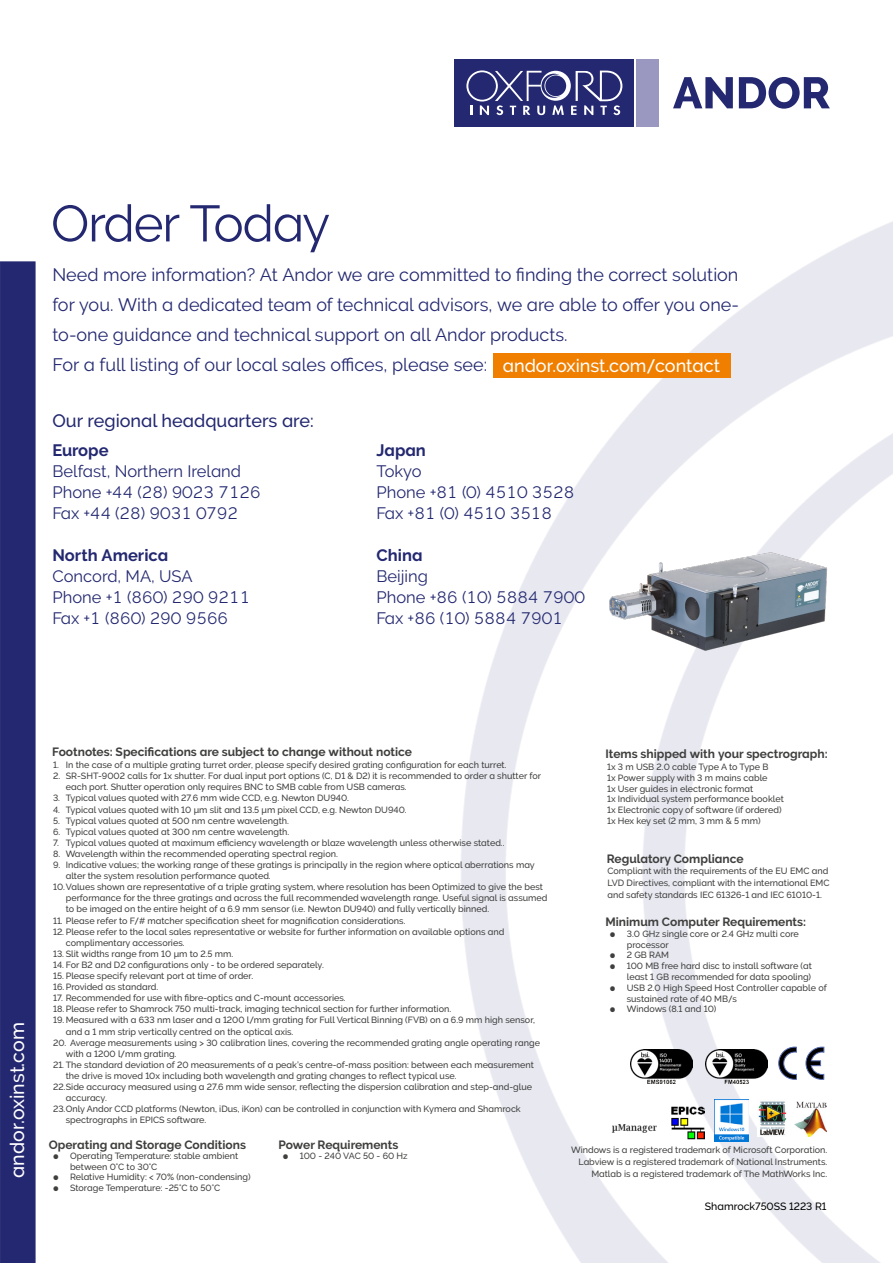
<style>
.page{position:relative;width:893px;height:1263px;background:#fff}
.page>*{position:absolute;margin:0;border:0;box-sizing:border-box;transform-origin:0 0}
.t1{font:51px "Oxford Raleway Regular";letter-spacing:-.025em;color:#232870}
.t2{font:19.5px "Oxford Raleway Medium";color:#fff}
.t3{font:18px/30px "Oxford Raleway Regular";color:#232870}
.t4{font:18px "Oxford Raleway Medium";color:#232870}
.t5{font:18px "Oxford Raleway Medium";color:#fff}
.t6{font:16.5px "Oxford Raleway Regular";color:#232870}
.t7{font:16.5px "Oxford Raleway Bold";color:#232870}
.t8{font:12px "Oxford Raleway Bold";color:#3f3f3e}
.t9{font:10.5px "Oxford Raleway Medium";color:#000}
.t10{font:9px/10.8px "Oxford Raleway Medium";color:#3f3f3e}
</style>
<div class="page">
<img style="left:0;top:59px;width:893px;height:1204px">
<img style="left:758px;top:1099px;width:30px;height:37px">
<img style="left:794px;top:1101px;width:32px;height:36px">
<img style="left:631px;top:1050px;width:61px;height:33px">
<img style="left:706px;top:1050px;width:61px;height:33px">
<img style="left:608px;top:1122px;width:53px;height:11px">
<img style="left:672px;top:1107px;width:32px;height:32px">
<img style="left:715px;top:1099px;width:34px;height:42px">
<svg style="left:806px;top:1047px;width:18px;height:32px"></svg>
<svg style="left:779px;top:1047px;width:17px;height:32px"></svg>
<img style="left:608px;top:552px;width:219px;height:100px">
<div style="left:493px;top:353px;width:237px;height:24px;background:#f07f00"></div>
<h1 class="t1" style="left:51px;top:194px;width:281px">Order Today</h1>
<p class="t3" style="left:53px;top:260px;width:688px">Need more information? At Andor we are committed to finding the correct solution for you. With a dedicated team of technical advisors, we are able to offer you one&shy;to-one guidance and technical support on all Andor products.<br>For a full listing of our local sales offices, please see:</p>
<h3 class="t4" style="left:53px;top:410px;width:263px">Our regional headquarters are:</h3>
<h3 class="t7" style="left:53px;top:441px;width:58px">Europe</h3>
<h3 class="t7" style="left:377px;top:441px;width:51px">Japan</h3>
<h3 class="t6" style="left:53px;top:462px;width:190px">Belfast, Northern Ireland</h3>
<h3 class="t6" style="left:377px;top:462px;width:47px">Tokyo</h3>
<h3 class="t6" style="left:53px;top:483px;width:210px">Phone +44 (28) 9023 7126</h3>
<h3 class="t6" style="left:377px;top:483px;width:199px">Phone +81 (0) 4510 3528</h3>
<h3 class="t6" style="left:53px;top:504px;width:187px">Fax +44 (28) 9031 0792</h3>
<h3 class="t6" style="left:377px;top:504px;width:177px">Fax +81 (0) 4510 3518</h3>
<h3 class="t7" style="left:53px;top:546px;width:117px">North America</h3>
<h3 class="t7" style="left:377px;top:546px;width:47px">China</h3>
<h3 class="t6" style="left:53px;top:567px;width:142px">Concord, MA, USA</h3>
<h3 class="t6" style="left:377px;top:567px;width:53px">Beijing</h3>
<h3 class="t6" style="left:53px;top:588px;width:199px">Phone +1 (860) 290 9211</h3>
<h3 class="t6" style="left:377px;top:588px;width:210px">Phone +86 (10) 5884 7900</h3>
<h3 class="t6" style="left:53px;top:609px;width:177px">Fax +1 (860) 290 9566</h3>
<h3 class="t6" style="left:377px;top:609px;width:188px">Fax +86 (10) 5884 7901</h3>
<h3 class="t5" style="left:503px;top:355px;width:219px">andor.oxinst.com/contact</h3>
<h2 class="t2" style="left:6px;top:1178px;width:157px;rotate:-90deg">andor.oxinst.com</h2>
<h3 class="t8" style="left:52px;top:744px;width:361px">Footnotes: Specifications are subject to change without notice</h3>
<p class="t10" style="left:53px;top:760px;width:455px">1. In the case of a multiple grating turret order, please specify desired grating configuration for each turret.</p>
<p class="t10" style="left:66px;top:770px;width:477px;text-indent:-13px">2. SR-SHT-9002 calls for 1x shutter. For dual input port options (C, D1 &amp; D2) it is recommended to order a shutter for each port. Shutter operation only requires BNC to SMB cable from USB cameras.</p>
<p class="t10" style="left:53px;top:793px;width:298px">3. Typical values quoted with 27.6 mm wide CCD, e.g. Newton DU940.</p>
<p class="t10" style="left:53px;top:804px;width:355px">4. Typical values quoted with 10 μm slit and 13.5 μm pixel CCD, e.g. Newton DU940.</p>
<p class="t10" style="left:53px;top:815px;width:238px">5. Typical values quoted at 500 nm centre wavelength.</p>
<p class="t10" style="left:53px;top:826px;width:238px">6. Typical values quoted at 300 nm centre wavelength.</p>
<p class="t10" style="left:53px;top:837px;width:453px">7. Typical values quoted at maximum efficiency wavelength or blaze wavelength unless otherwise stated..</p>
<p class="t10" style="left:53px;top:848px;width:286px">8. Wavelength within the recommended operating spectral region.</p>
<p class="t10" style="left:53px;top:859px;width:483px">9. Indicative values; the working range of these gratings is principally in the region where optical aberrations may</p>
<p class="t10" style="left:66px;top:871px;width:206px">alter the system resolution performance quoted.</p>
<p class="t10" style="left:53px;top:882px;width:491px">10.Values shown are representative of a triple grating system, where resolution has been Optimized to give the best</p>
<p class="t10" style="left:66px;top:893px;width:483px">performance for the three gratings and across the full recommended wavelength range. Useful signal is assumed</p>
<p class="t10" style="left:66px;top:904px;width:425px">to be imaged on the entire height of a 6.9 mm sensor (i.e. Newton DU940) and fully vertically binned.</p>
<p class="t10" style="left:53px;top:915px;width:354px">11. Please refer to F/# matcher specification sheet for magnification considerations.</p>
<p class="t10" style="left:66px;top:926px;width:440px;text-indent:-13px">12. Please refer to the local sales representative or website for further information on available options and complimentary accessories.</p>
<p class="t10" style="left:53px;top:948px;width:182px">13. Slit widths range from 10 μm to 2.5 mm.</p>
<p class="t10" style="left:53px;top:959px;width:272px">14. For B2 and D2 configurations only - to be ordered separately.</p>
<p class="t10" style="left:53px;top:970px;width:202px">15. Please specify relevant port at time of order.</p>
<p class="t10" style="left:53px;top:981px;width:107px">16. Provided as standard.</p>
<p class="t10" style="left:53px;top:993px;width:294px">17. Recommended for use with fibre-optics and C-mount accessories.</p>
<p class="t10" style="left:53px;top:1004px;width:400px">18. Please refer to Shamrock 750 multi-track, imaging technical section for further information.</p>
<p class="t10" style="left:66px;top:1015px;width:471px;text-indent:-13px">19. Measured with a 633 nm laser and a 1200 l/mm grating for Full Vertical Binning (FVB) on a 6.9 mm high sensor, and a 1 mm strip vertically centred on the optical axis.</p>
<p class="t10" style="left:66px;top:1037px;width:476px;text-indent:-13px">20. Average measurements using &gt; 30 calibration lines, covering the recommended grating angle operating range with a 1200 l/mm grating.</p>
<p class="t10" style="left:53px;top:1059px;width:482px">21. The standard deviation of 20 measurements of a peak’s centre-of-mass position: between each measurement</p>
<p class="t10" style="left:66px;top:1070px;width:392px">the drive is moved 10x including both wavelength and grating changes to reflect typical use.</p>
<p class="t10" style="left:53px;top:1081px;width:481px">22.Side accuracy measured using a 27.6 mm wide sensor, reflecting the dispersion calibration and step-and-glue</p>
<p class="t10" style="left:66px;top:1092px;width:43px">accuracy.</p>
<p class="t10" style="left:53px;top:1104px;width:469px">23.Only Andor CCD platforms (Newton, iDus, iKon) can be controlled in conjunction with Kymera and Shamrock</p>
<p class="t10" style="left:66px;top:1115px;width:142px">spectrographs in EPICS software.</p>
<h3 class="t8" style="left:49px;top:1137px;width:199px">Operating and Storage Conditions</h3>
<p class="t10" style="left:70px;top:1151px;width:170px;text-indent:-17px">• Operating Temperature: stable ambient between 0°C to 30°C</p>
<p class="t10" style="left:53px;top:1171px;width:199px">• Relative Humidity: &lt; 70% (non-condensing)</p>
<p class="t10" style="left:53px;top:1182px;width:169px">• Storage Temperature: -25°C to 50°C</p>
<h3 class="t8" style="left:279px;top:1137px;width:121px">Power Requirements</h3>
<p class="t10" style="left:283px;top:1150px;width:126px">• 100 - 240 VAC 50 - 60 Hz</p>
<h3 class="t8" style="left:605px;top:746px;width:224px">Items shipped with your spectrograph:</h3>
<p class="t10" style="left:607px;top:761px;width:178px">1x 3 m USB 2.0 cable Type A to Type B<br>1x Power supply with 3 m mains cable<br>1x User guides in electronic format<br>1x Individual system performance booklet 1x Electronic copy of software (if ordered)<br>1x Hex key set (2 mm, 3 mm &amp; 5 mm)</p>
<h3 class="t8" style="left:607px;top:852px;width:138px">Regulatory Compliance</h3>
<p class="t10" style="left:607px;top:865px;width:224px;line-height:12px">Compliant with the requirements of the EU EMC and<br>LVD Directives, compliant with the international EMC and safety standards IEC 61326-1 and IEC 61010-1.</p>
<h3 class="t8" style="left:605px;top:915px;width:202px">Minimum Computer Requirements:</h3>
<p class="t10" style="left:627px;top:928px;width:174px;text-indent:-17px">• 3.0 GHz single core or 2.4 GHz multi core processor</p>
<p class="t10" style="left:610px;top:950px;width:61px">• 2 GB RAM</p>
<p class="t10" style="left:610px;top:961px;width:204px;text-align:right">• 100 MB free hard disc to install software (at least 1 GB recommended for data spooling)</p>
<p class="t10" style="left:627px;top:982px;width:201px;text-indent:-17px">• USB 2.0 High Speed Host Controller capable of sustained rate of 40 MB/s</p>
<p class="t10" style="left:610px;top:1004px;width:108px">• Windows (8.1 and 10)</p>
<p class="t10" style="left:571px;top:1144px;width:258px;line-height:12px;text-align:right">Windows is a registered trademark of Microsoft Corporation.<br>Labview is a registered trademark of National Instruments.<br>Matlab is a registered trademark of The MathWorks Inc.</p>
<p class="t9" style="left:705px;top:1200px;width:123px">Shamrock750SS 1223 R1</p>
</div>
